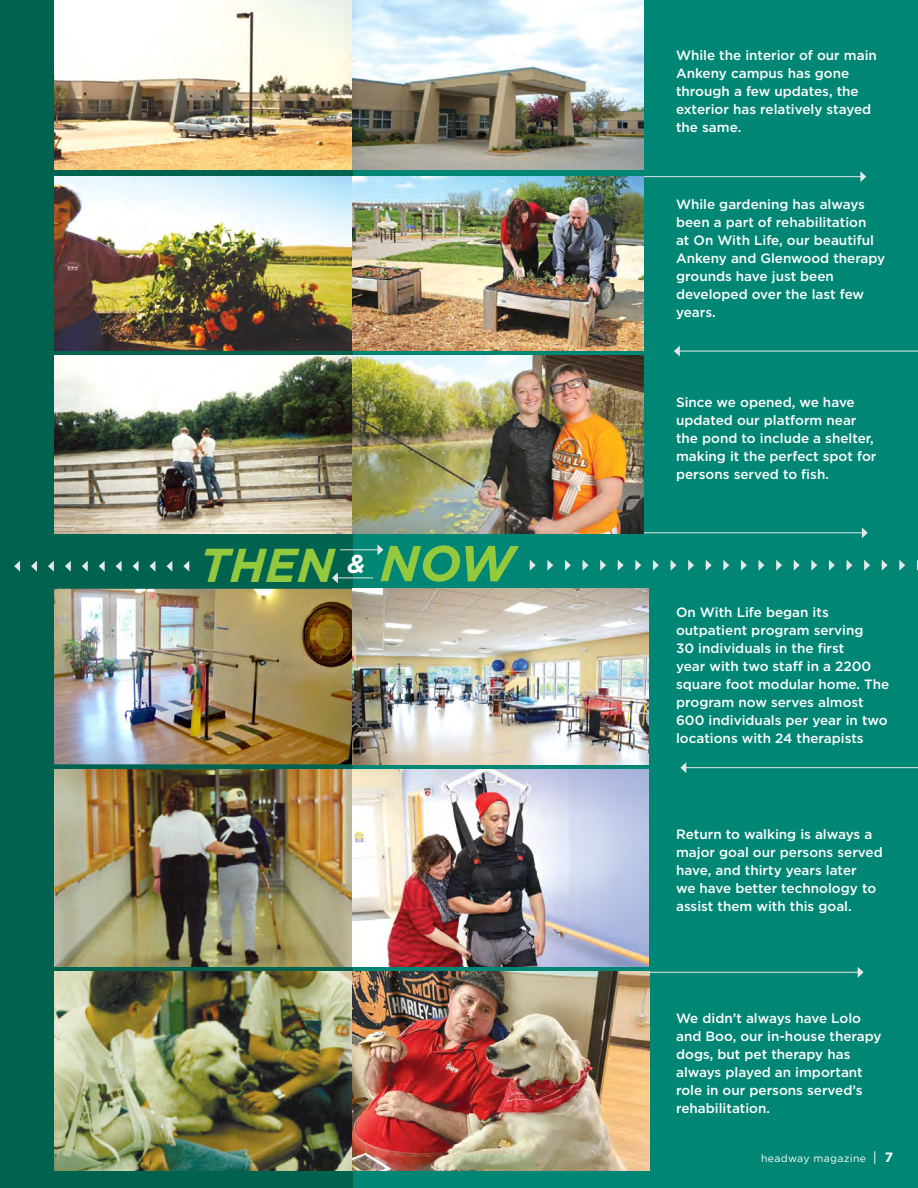
<style>
.page{position:relative;width:918px;height:1188px;background:#fff}
.page>*{position:absolute;margin:0;border:0;box-sizing:border-box;transform-origin:0 0}
.t1{font:italic 700 47.4px "Gotham";color:#95c93d}
.t2{font:500 13.5px/18px "Gotham";color:#fff}
.t3{font:10.5px "Gotham";letter-spacing:.03em;color:#fff}
.s1{font-size:50.25px}
.s2{font-size:13.5px}
.s3{font-weight:700;font-size:13.5px}
</style>
<div class="page">
<div style="left:353px;top:0;width:565px;height:1188px;background:#008675"></div>
<hr style="left:644px;top:532px;width:219px;height:1px;background:#e6e7e8">
<svg style="left:862px;top:527px;width:6px;height:11px"></svg>
<div style="left:0;top:0;width:353px;height:1188px;background:#006350"></div>
<img style="left:54px;top:0;width:590px;height:170px">
<img style="left:54px;top:356px;width:590px;height:178px">
<img style="left:54px;top:176px;width:299px;height:175px">
<img style="left:54px;top:589px;width:595px;height:175px">
<img style="left:54px;top:770px;width:595px;height:196px">
<img style="left:54px;top:972px;width:595px;height:198px">
<svg style="left:14px;top:561px;width:6px;height:11px"></svg>
<svg style="left:31px;top:561px;width:6px;height:11px"></svg>
<svg style="left:48px;top:561px;width:6px;height:11px"></svg>
<svg style="left:65px;top:561px;width:6px;height:11px"></svg>
<svg style="left:82px;top:561px;width:6px;height:11px"></svg>
<svg style="left:99px;top:561px;width:6px;height:11px"></svg>
<svg style="left:116px;top:561px;width:6px;height:11px"></svg>
<svg style="left:133px;top:561px;width:6px;height:11px"></svg>
<svg style="left:150px;top:561px;width:6px;height:11px"></svg>
<svg style="left:166px;top:561px;width:6px;height:11px"></svg>
<svg style="left:183px;top:561px;width:6px;height:11px"></svg>
<svg style="left:530px;top:560px;width:6px;height:11px"></svg>
<svg style="left:547px;top:560px;width:6px;height:11px"></svg>
<svg style="left:565px;top:560px;width:6px;height:11px"></svg>
<svg style="left:582px;top:560px;width:7px;height:11px"></svg>
<svg style="left:600px;top:560px;width:6px;height:11px"></svg>
<svg style="left:618px;top:560px;width:6px;height:11px"></svg>
<svg style="left:635px;top:560px;width:6px;height:11px"></svg>
<svg style="left:653px;top:560px;width:6px;height:11px"></svg>
<svg style="left:670px;top:560px;width:6px;height:11px"></svg>
<svg style="left:688px;top:560px;width:6px;height:11px"></svg>
<svg style="left:706px;top:560px;width:6px;height:11px"></svg>
<svg style="left:723px;top:560px;width:6px;height:11px"></svg>
<svg style="left:741px;top:560px;width:6px;height:11px"></svg>
<svg style="left:758px;top:560px;width:6px;height:11px"></svg>
<svg style="left:776px;top:560px;width:6px;height:11px"></svg>
<svg style="left:794px;top:560px;width:6px;height:11px"></svg>
<svg style="left:811px;top:560px;width:6px;height:11px"></svg>
<svg style="left:829px;top:560px;width:6px;height:11px"></svg>
<svg style="left:846px;top:560px;width:6px;height:11px"></svg>
<svg style="left:864px;top:560px;width:6px;height:11px"></svg>
<svg style="left:882px;top:560px;width:6px;height:11px"></svg>
<svg style="left:899px;top:560px;width:6px;height:11px"></svg>
<hr style="left:640px;top:176px;width:221px;height:1px;background:#e6e7e8">
<svg style="left:860px;top:171px;width:6px;height:11px"></svg>
<hr style="left:679px;top:351px;width:239px;height:1px;background:#e6e7e8">
<svg style="left:674px;top:346px;width:6px;height:11px"></svg>
<hr style="left:685px;top:767px;width:233px;height:1px;background:#e6e7e8">
<svg style="left:680px;top:762px;width:6px;height:11px"></svg>
<hr style="left:649px;top:972px;width:210px;height:1px;background:#e6e7e8">
<svg style="left:858px;top:967px;width:6px;height:11px"></svg>
<hr style="left:340px;top:549px;width:38px;height:1px;background:#e6e7e8">
<svg style="left:378px;top:545px;width:5px;height:10px"></svg>
<hr style="left:337px;top:578px;width:36px;height:1px;background:#e6e7e8">
<svg style="left:332px;top:572px;width:6px;height:11px"></svg>
<svg style="left:625px;top:617px;width:6px;height:11px"></svg>
<img style="left:353px;top:176px;width:291px;height:175px">
<h1 class="t1" style="left:200px;top:534px;width:316px">THEN <sup>&amp;</sup> <span class="s1">NOW</span></h1>
<p class="t2" style="left:676px;top:47px;width:202px">While the interior of our main<br>Ankeny campus has gone through a few updates, the exterior has relatively stayed the same.</p>
<p class="t2" style="left:676px;top:195px;width:211px">While gardening has always been a part of rehabilitation<br>at On With Life, our beautiful<br>Ankeny and Glenwood therapy grounds have just been developed over the last few years.</p>
<p class="t2" style="left:676px;top:393px;width:202px">Since we opened, we have updated our platform near the pond to include a shelter, making it the perfect spot for persons served to fish.</p>
<p class="t2" style="left:676px;top:603px;width:215px">On With Life began its outpatient program serving<br>30 individuals in the first<br>year with two staff in a 2200 square foot modular home. The program now serves almost<br>600 individuals per year in two locations with 24 therapists</p>
<p class="t2" style="left:676px;top:825px;width:208px">Return to walking is always a major goal our persons served have, and thirty years later<br>we have better technology to assist them with this goal.</p>
<p class="t2" style="left:676px;top:1009px;width:207px">We didn’t always have Lolo and Boo, our in-house therapy dogs, but pet therapy has always played an important role in our persons served’s rehabilitation.</p>
<p class="t3" style="left:761px;top:1151px;width:134px">headway magazine <span class="s2">|</span> <span class="s3">7</span></p>
</div>
